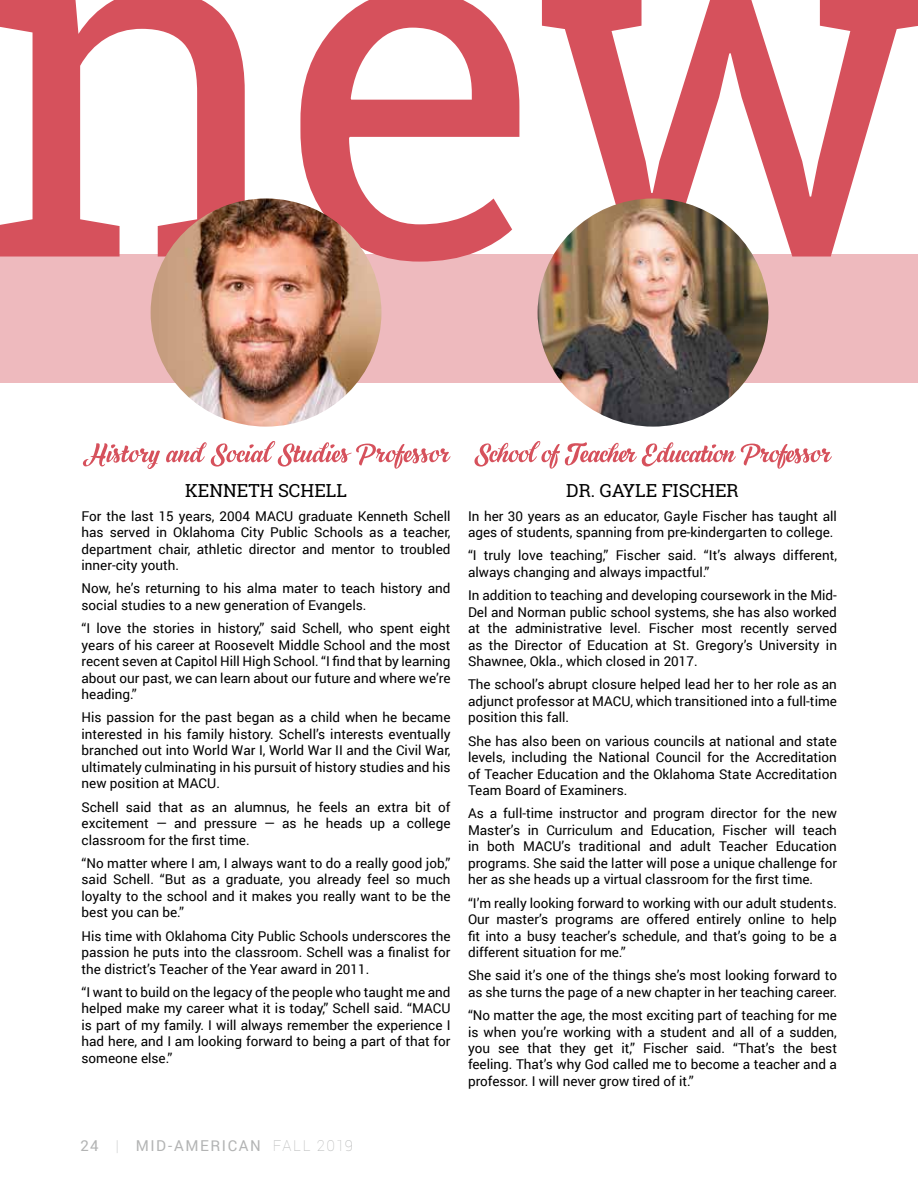
<style>
.page{position:relative;width:918px;height:1188px;background:#fff}
.page>*{position:absolute;margin:0;border:0;box-sizing:border-box;transform-origin:0 0}
.t1{font:495px "Roboto Slab";color:#d6515c}
.t2{font:55.5px "Black Script";letter-spacing:-.01em;color:#d6515c}
.t3{font:18px "Roboto Slab";color:#000}
.t4{font:15px "Roboto";letter-spacing:.1em;color:#b3b4b4}
.t5{font:13.5px/16.5px "Roboto";color:#000;text-align:justify}
.s1{font-weight:100}
</style>
<div class="page">
<div style="left:0;top:254px;width:918px;height:128px;background:#eebabe"></div>
<img style="left:538px;top:198px;width:230px;height:229px">
<img style="left:151px;top:198px;width:230px;height:229px">
<h1 class="t1" style="left:-21px;top:-262px;width:959px">new</h1>
<h2 class="t2" style="left:83px;top:411px;width:752px">History and Social Studies Professor School of Teacher Education Professor</h2>
<h3 class="t3" style="left:185px;top:478px;width:163px">KENNETH SCHELL</h3>
<p class="t5" style="left:82px;top:507px;width:371px">For the last 15 years, 2004 MACU graduate Kenneth Schell has served in Oklahoma City Public Schools as a teacher, department chair, athletic director and mentor to troubled inner-city youth.</p>
<p class="t5" style="left:82px;top:580px;width:370px">Now, he’s returning to his alma mater to teach history and social studies to a new generation of Evangels.</p>
<p class="t5" style="left:82px;top:620px;width:371px">“I love the stories in history,” said Schell, who spent eight years of his career at Roosevelt Middle School and the most recent seven at Capitol Hill High School. “I find that by learning about our past, we can learn about our future and where we’re heading.”</p>
<p class="t5" style="left:82px;top:709px;width:371px">His passion for the past began as a child when he became interested in his family history. Schell’s interests eventually branched out into World War I, World War II and the Civil War, ultimately culminating in his pursuit of history studies and his new position at MACU.</p>
<p class="t5" style="left:82px;top:798px;width:371px">Schell said that as an alumnus, he feels an extra bit of excitement — and pressure — as he heads up a college classroom for the first time.</p>
<p class="t5" style="left:82px;top:854px;width:371px">“No matter where I am, I always want to do a really good job,” said Schell. “But as a graduate, you already feel so much loyalty to the school and it makes you really want to be the best you can be.”</p>
<p class="t5" style="left:82px;top:927px;width:371px">His time with Oklahoma City Public Schools underscores the passion he puts into the classroom. Schell was a finalist for the district’s Teacher of the Year award in 2011.</p>
<p class="t5" style="left:82px;top:983px;width:371px">“I want to build on the legacy of the people who taught me and helped make my career what it is today,” Schell said. “MACU is part of my family. I will always remember the experience I had here, and I am looking forward to being a part of that for someone else.”</p>
<h3 class="t3" style="left:566px;top:478px;width:174px">DR. GAYLE FISCHER</h3>
<p class="t5" style="left:468px;top:507px;width:371px">In her 30 years as an educator, Gayle Fischer has taught all ages of students, spanning from pre-kindergarten to college.</p>
<p class="t5" style="left:468px;top:547px;width:371px">“I truly love teaching,” Fischer said. “It’s always different, always changing and always impactful.”</p>
<p class="t5" style="left:468px;top:587px;width:371px">In addition to teaching and developing coursework in the Mid-Del and Norman public school systems, she has also worked at the administrative level. Fischer most recently served as the Director of Education at St. Gregory’s University in Shawnee, Okla., which closed in 2017.</p>
<p class="t5" style="left:468px;top:676px;width:371px">The school’s abrupt closure helped lead her to her role as an adjunct professor at MACU, which transitioned into a full-time position this fall.</p>
<p class="t5" style="left:468px;top:732px;width:371px">She has also been on various councils at national and state levels, including the National Council for the Accreditation of Teacher Education and the Oklahoma State Accreditation Team Board of Examiners.</p>
<p class="t5" style="left:468px;top:805px;width:370px">As a full-time instructor and program director for the new Master’s in Curriculum and Education, Fischer will teach in both MACU’s traditional and adult Teacher Education programs. She said the latter will pose a unique challenge for her as she heads up a virtual classroom for the first time.</p>
<p class="t5" style="left:468px;top:894px;width:371px">“I’m really looking forward to working with our adult students.<br>Our master’s programs are offered entirely online to help fit into a busy teacher’s schedule, and that’s going to be a different situation for me.”</p>
<p class="t5" style="left:468px;top:967px;width:371px">She said it’s one of the things she’s most looking forward to as she turns the page of a new chapter in her teaching career.</p>
<p class="t5" style="left:468px;top:1006px;width:371px">“No matter the age, the most exciting part of teaching for me is when you’re working with a student and all of a sudden, you see that they get it,” Fischer said. “That’s the best feeling. That’s why God called me to become a teacher and a professor. I will never grow tired of it.”</p>
<p class="t4" style="left:80px;top:1135px;width:274px">24 <span class="s1">|</span> MID-AMERICAN <span class="s1">FALL 2019</span></p>
</div>
